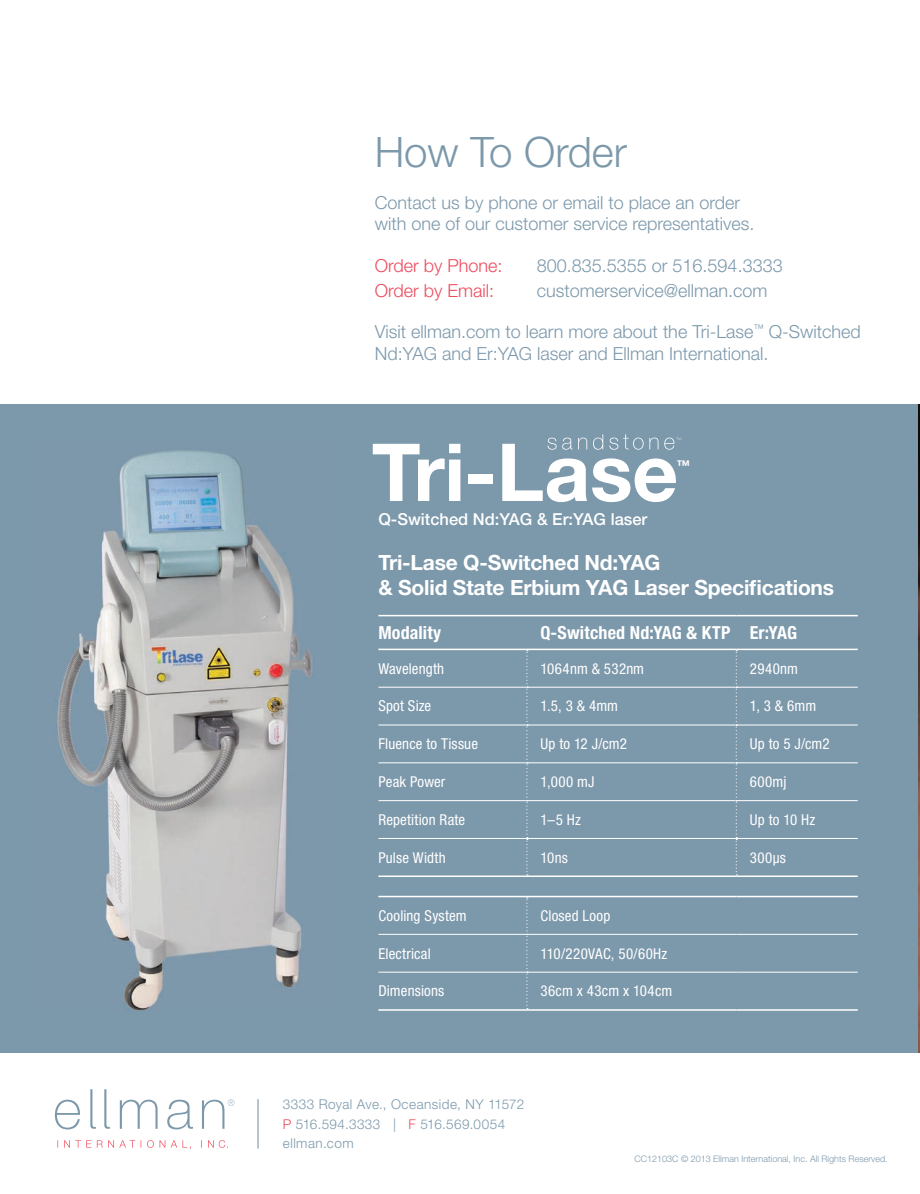
<style>
.page{position:relative;width:920px;height:1194px;background:#fff}
.page>*{position:absolute;margin:0;border:0;box-sizing:border-box;transform-origin:0 0}
.t1{font:700 80.1px "Helvetica Neue LT Std";letter-spacing:-.005em;color:#fff}
.t2{font:300 42px "Helvetica Neue LT Std";color:#7c98ab}
.t3{font:700 21px/25.2px "Helvetica Neue LT Std";letter-spacing:-.01em;color:#fff}
.t4{font:300 18px/21.6px "Helvetica Neue LT Std";color:#7c98ab}
.t5{font:700 condensed 18px "Helvetica Neue LT Std";letter-spacing:.01em;color:#fff}
.t6{font:300 18px "Helvetica Neue LT Std";color:#ef4b5e}
.t7{font:500 16.5px "Helvetica Neue LT Std";color:#fff}
.t8{font:condensed 15px "Helvetica Neue LT Std";letter-spacing:.015em;color:#fff}
.t9{font:300 13.5px/19.5px "Helvetica Neue LT Std";letter-spacing:.035em;color:#7c98ab}
.t10{font:700 13.5px "Helvetica Neue LT Std";color:#fff}
.t11{font:300 9px "Helvetica Neue LT Std";color:#7c98ab}
.s1{color:#ef4b5e}
</style>
<div class="page">
<img style="left:918px;top:404px;width:2px;height:648px">
<div style="left:0;top:404px;width:918px;height:648px;background:#7c98ab"></div>
<svg style="left:55px;top:1089px;width:179px;height:40px"></svg>
<svg style="left:57px;top:1140px;width:171px;height:9px"></svg>
<img style="left:57px;top:450px;width:256px;height:561px">
<hr style="left:257px;top:1099px;width:2px;height:49px;background:#7c98ab">
<hr style="left:378px;top:687px;width:148px;height:1px;background:#fff">
<hr style="left:527px;top:687px;width:208px;height:1px;background:#fff">
<hr style="left:737px;top:687px;width:121px;height:1px;background:#fff">
<hr style="left:378px;top:724px;width:148px;height:1px;background:#fff">
<hr style="left:527px;top:724px;width:208px;height:1px;background:#fff">
<hr style="left:737px;top:724px;width:121px;height:1px;background:#fff">
<hr style="left:378px;top:762px;width:148px;height:1px;background:#fff">
<hr style="left:527px;top:762px;width:208px;height:1px;background:#fff">
<hr style="left:737px;top:762px;width:121px;height:1px;background:#fff">
<hr style="left:378px;top:800px;width:148px;height:1px;background:#fff">
<hr style="left:527px;top:800px;width:208px;height:1px;background:#fff">
<hr style="left:737px;top:800px;width:121px;height:1px;background:#fff">
<hr style="left:378px;top:934px;width:148px;height:1px;background:#fff">
<hr style="left:527px;top:934px;width:209px;height:1px;background:#fff">
<hr style="left:736px;top:934px;width:122px;height:1px;background:#fff">
<hr style="left:378px;top:971px;width:148px;height:1px;background:#fff">
<hr style="left:527px;top:971px;width:209px;height:1px;background:#fff">
<hr style="left:736px;top:971px;width:122px;height:1px;background:#fff">
<hr style="left:378px;top:615px;width:149px;height:1px;background:#fff">
<hr style="left:527px;top:615px;width:209px;height:1px;background:#fff">
<hr style="left:736px;top:615px;width:122px;height:1px;background:#fff">
<hr style="left:378px;top:1009px;width:149px;height:1px;background:#fff">
<hr style="left:527px;top:1009px;width:209px;height:1px;background:#fff">
<hr style="left:736px;top:1009px;width:122px;height:1px;background:#fff">
<hr style="left:378px;top:875px;width:149px;height:2px;background:#fff">
<hr style="left:527px;top:875px;width:209px;height:2px;background:#fff">
<hr style="left:736px;top:875px;width:122px;height:2px;background:#fff">
<hr style="left:378px;top:895px;width:149px;height:2px;background:#fff">
<hr style="left:527px;top:895px;width:209px;height:2px;background:#fff">
<hr style="left:736px;top:895px;width:122px;height:2px;background:#fff">
<svg style="left:526px;top:650px;width:2px;height:225px"></svg>
<svg style="left:526px;top:897px;width:2px;height:112px"></svg>
<svg style="left:735px;top:650px;width:2px;height:225px"></svg>
<hr style="left:378px;top:648px;width:149px;height:2px;background:#fff">
<hr style="left:527px;top:648px;width:209px;height:2px;background:#fff">
<hr style="left:736px;top:648px;width:122px;height:2px;background:#fff">
<hr style="left:378px;top:838px;width:149px;height:1px;background:#fff">
<hr style="left:527px;top:838px;width:209px;height:1px;background:#fff">
<hr style="left:736px;top:838px;width:122px;height:1px;background:#fff">
<svg style="left:547px;top:434px;width:134px;height:15px"></svg>
<h2 class="t2" style="left:375px;top:126px;width:254px">How To Order</h2>
<p class="t4" style="left:375px;top:191px;width:381px">Contact us by phone or email to place an order with one of our customer service representatives.</p>
<p class="t6" style="left:375px;top:254px;width:129px">Order by Phone:</p>
<p class="t4" style="left:537px;top:254px;width:247px">800.835.5355 or 516.594.3333</p>
<p class="t6" style="left:375px;top:279px;width:121px">Order by Email:</p>
<p class="t4" style="left:537px;top:279px;width:232px">customerservice@ellman.com</p>
<p class="t4" style="left:375px;top:321px;width:487px">Visit ellman.com to learn more about the Tri-Lase<sup>™</sup> Q-Switched<br>Nd:YAG and Er:YAG laser and Ellman International.</p>
<h1 class="t1" style="left:372px;top:423px;width:308px">Tri-Lase</h1>
<p class="t10" style="left:676px;top:457px;width:15px">™</p>
<p class="t7" style="left:378px;top:509px;width:270px">Q-Switched Nd:YAG &amp; Er:YAG laser</p>
<h3 class="t3" style="left:378px;top:549px;width:457px">Tri-Lase Q-Switched Nd:YAG<br>&amp; Solid State Erbium YAG Laser Specifications</h3>
<p class="t5" style="left:378px;top:621px;width:64px">Modality</p>
<p class="t5" style="left:540px;top:621px;width:258px">Q-Switched Nd:YAG &amp; KTP Er:YAG</p>
<p class="t8" style="left:378px;top:659px;width:67px">Wavelength</p>
<p class="t8" style="left:540px;top:659px;width:105px">1064nm &amp; 532nm</p>
<p class="t8" style="left:750px;top:659px;width:50px">2940nm</p>
<p class="t8" style="left:378px;top:697px;width:54px">Spot Size</p>
<p class="t8" style="left:540px;top:697px;width:79px">1.5, 3 &amp; 4mm</p>
<p class="t8" style="left:750px;top:697px;width:68px">1, 3 &amp; 6mm</p>
<p class="t8" style="left:378px;top:735px;width:101px">Fluence to Tissue</p>
<p class="t8" style="left:540px;top:735px;width:88px">Up to 12 J/cm2</p>
<p class="t8" style="left:750px;top:735px;width:81px">Up to 5 J/cm2</p>
<p class="t8" style="left:378px;top:773px;width:68px">Peak Power</p>
<p class="t8" style="left:540px;top:773px;width:56px">1,000 mJ</p>
<p class="t8" style="left:750px;top:773px;width:38px">600mj</p>
<p class="t8" style="left:378px;top:811px;width:88px">Repetition Rate</p>
<p class="t8" style="left:540px;top:811px;width:42px">1–5 Hz</p>
<p class="t8" style="left:750px;top:811px;width:67px">Up to 10 Hz</p>
<p class="t8" style="left:378px;top:848px;width:69px">Pulse Width</p>
<p class="t8" style="left:540px;top:848px;width:29px">10ns</p>
<p class="t8" style="left:750px;top:848px;width:38px">300µs</p>
<p class="t8" style="left:378px;top:906px;width:90px">Cooling System</p>
<p class="t8" style="left:540px;top:906px;width:71px">Closed Loop</p>
<p class="t8" style="left:378px;top:944px;width:54px">Electrical</p>
<p class="t8" style="left:540px;top:944px;width:128px">110/220VAC, 50/60Hz</p>
<p class="t8" style="left:378px;top:982px;width:67px">Dimensions</p>
<p class="t8" style="left:540px;top:982px;width:133px">36cm x 43cm x 104cm</p>
<p class="t9" style="left:283px;top:1094px;width:243px">3333 Royal Ave., Oceanside, NY 11572<br><span class="s1">P</span> 516.594.3333 | <span class="s1">F</span> 516.569.0054 ellman.com</p>
<p class="t11" style="left:634px;top:1153px;width:255px">CC12103C © 2013 Ellman International, Inc. All Rights Reserved.</p>
</div>
